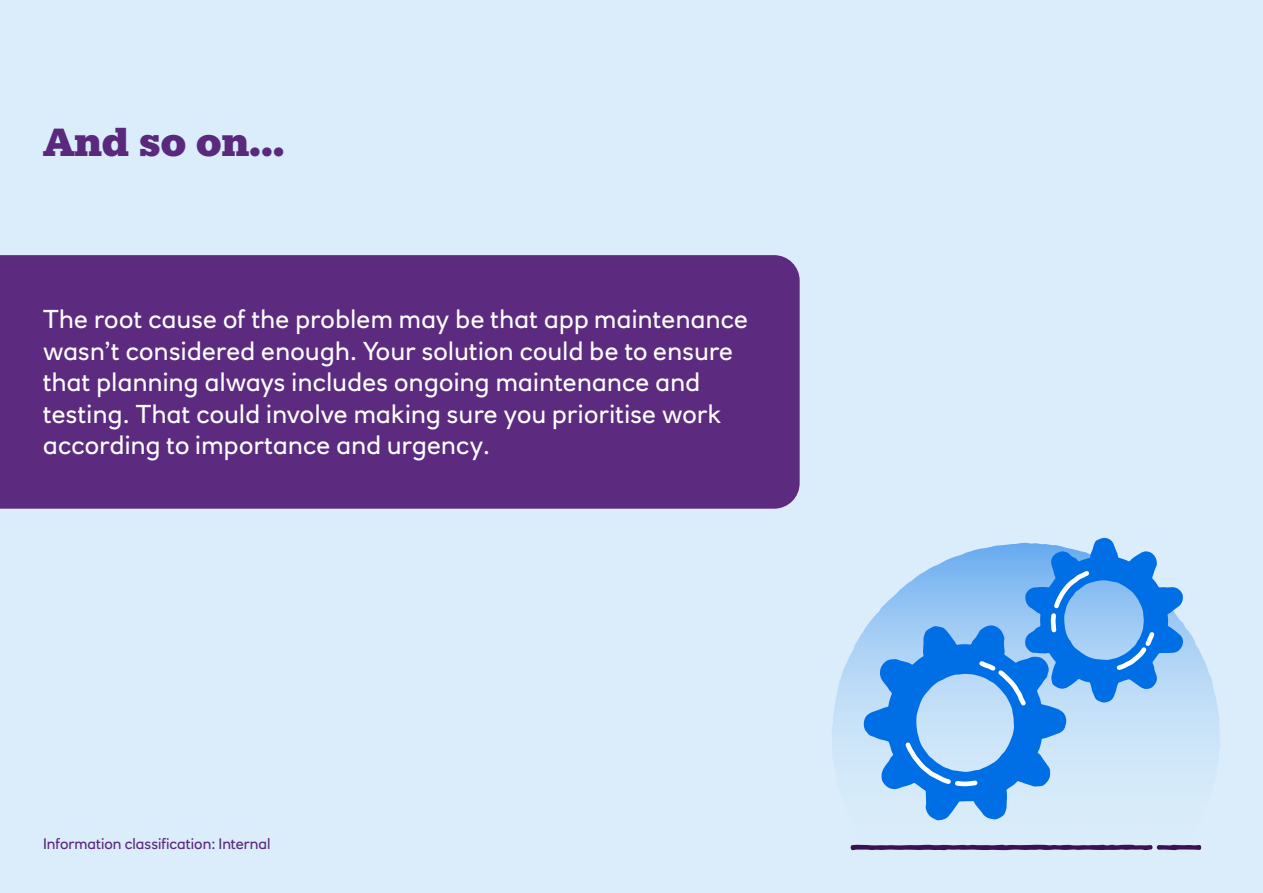
<style>
.page{position:relative;width:1263px;height:893px;background:#dbedfa}
.page>*{position:absolute;margin:0;border:0;box-sizing:border-box;transform-origin:0 0}
.t1{font:900 39px "Knile";letter-spacing:-.015em;color:#5a287d}
.t2{font:25.5px/31.5px "RN House Sans";letter-spacing:.015em;color:#fff}
.t3{font:15px "RN House Sans";color:#5a287d}
</style>
<div class="page">
<div style="left:0;top:255px;width:800px;height:254px;background:#5c2a7f"></div>
<svg style="left:832px;top:630px;width:181px;height:218px"></svg>
<svg style="left:851px;top:845px;width:350px;height:5px;background:#4a2361"></svg>
<svg style="left:864px;top:538px;width:319px;height:282px"></svg>
<h1 class="t1" style="left:43px;top:118px;width:243px">And so on...</h1>
<p class="t2" style="left:43px;top:303px;width:706px">The root cause of the problem may be that app maintenance wasn’t considered enough. Your solution could be to ensure that planning always includes ongoing maintenance and testing. That could involve making sure you prioritise work according to importance and urgency.</p>
<p class="t3" style="left:43px;top:835px;width:229px">Information classification: Internal</p>
</div>
